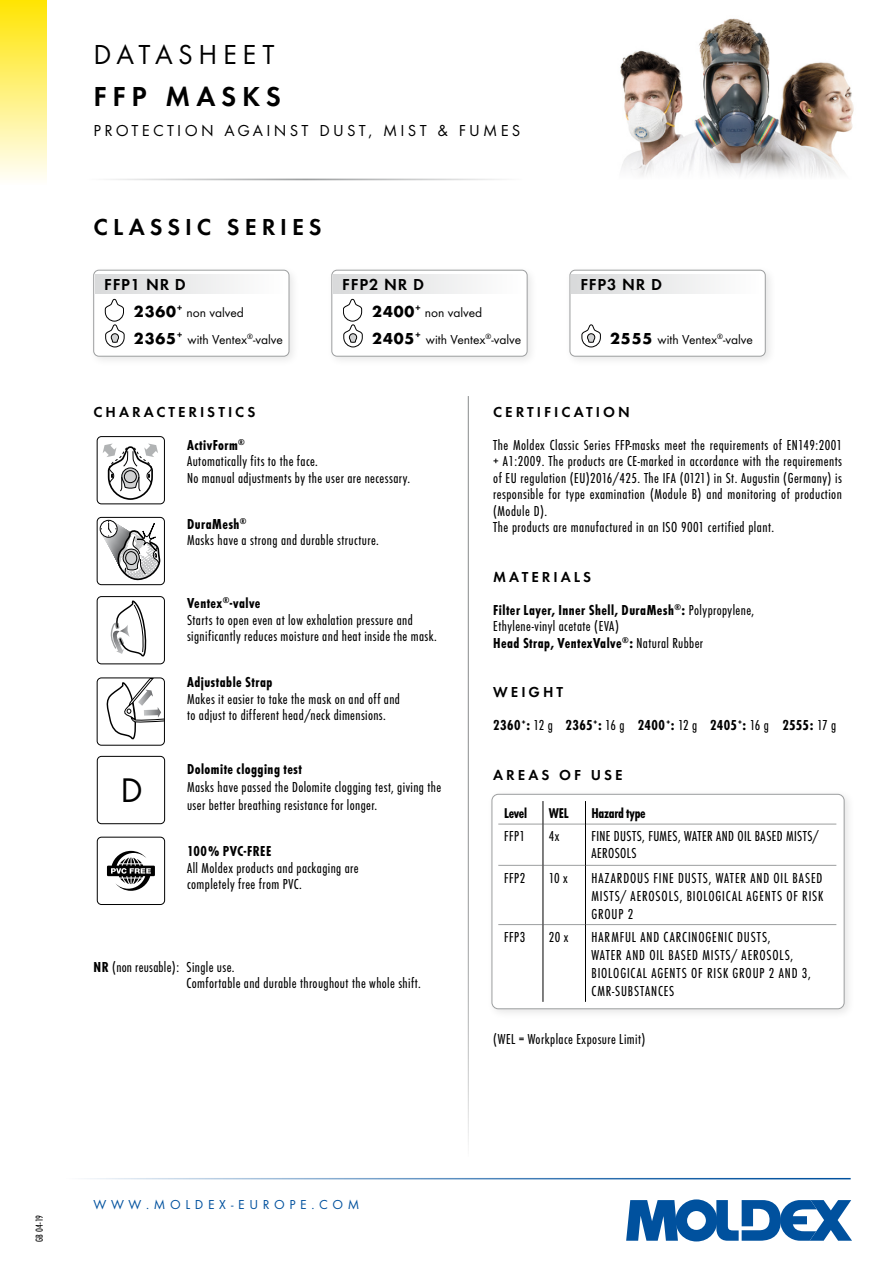
<style>
.page{position:relative;width:893px;height:1263px;background:#fff}
.page>*{position:absolute;margin:0;border:0;box-sizing:border-box;transform-origin:0 0}
.t1{font:35.4px "Futura TCE Boo";color:#000}
.t2{font:28.5px "Futura TCE Boo";letter-spacing:.195em;color:#000}
.t3{font:28.5px "Futura TCE Dem";letter-spacing:.2em;color:#000}
.t4{font:24px "Futura TCE Dem";letter-spacing:.205em;color:#000}
.t5{font:16.5px "Futura TCE Boo";letter-spacing:.2em;color:#000}
.t6{font:16.5px "Futura TCE Dem";letter-spacing:.05em;color:#000}
.t7{font:15px/16.5px "Futura TCE Boo Con";letter-spacing:.03em;color:#000}
.t8{font:15px "Futura TCE Bol Con";letter-spacing:.03em;color:#000}
.t9{font:15px/18px "Futura TCE Boo Con";letter-spacing:.055em;color:#000}
.t10{font:15px "Futura TCE Dem";letter-spacing:.2em;color:#000}
.t11{font:14.7px "Futura TCE Bol Con";letter-spacing:-.02em;color:#000}
.t12{font:13.5px/27px "Futura TCE Boo";color:#000}
.t13{font:13.5px "Futura TCE Boo";letter-spacing:.345em;color:#00519e}
.t14{font:10.5px "Futura TCE Boo Con";color:#000}
.s1{font-family:"Futura TCE";font-weight:700;font-size:16.5px}
.s2{font-family:"Futura TCE Bol Con"}
.s3{font-family:"Futura TCE Boo Con"}
</style>
<div class="page">
<div style="left:0;top:0;width:47px;height:185px;background:linear-gradient(to bottom,#ffe501,#fffefc)"></div>
<img style="left:620px;top:18px;width:234px;height:135px">
<svg style="left:622px;top:153px;width:223px;height:24px;fill:#f2f1f2"></svg>
<svg style="left:626px;top:1199px;width:226px;height:42px"></svg>
<hr style="left:62px;top:1178px;width:789px;height:1px;background:#00519e">
<div style="left:97px;top:756px;width:68px;height:68px;border:1px solid #000;border-radius:4px"></div>
<div style="left:97px;top:837px;width:68px;height:68px;border:1px solid #000;border-radius:4px"></div>
<svg style="left:107px;top:851px;width:48px;height:40px"></svg>
<svg style="left:103px;top:443px;width:55px;height:57px"></svg>
<div style="left:97px;top:436px;width:68px;height:68px;border:1px solid #000;border-radius:4px"></div>
<svg style="left:100px;top:520px;width:61px;height:60px"></svg>
<div style="left:97px;top:517px;width:68px;height:68px;border:1px solid #000;border-radius:4px"></div>
<svg style="left:110px;top:600px;width:37px;height:57px"></svg>
<div style="left:97px;top:596px;width:68px;height:68px;border:1px solid #000;border-radius:4px"></div>
<svg style="left:106px;top:679px;width:58px;height:66px"></svg>
<div style="left:97px;top:677px;width:68px;height:68px;border:1px solid #000;border-radius:4px"></div>
<div style="left:88px;top:265px;width:212px;height:102px;background:#000;opacity:.1"></div>
<div style="left:94px;top:270px;width:195px;height:86px;background:#fff;border-radius:5px"></div>
<div style="left:94px;top:270px;width:195px;height:86px;border:1px solid #9c9e9f;border-radius:5px"></div>
<div style="left:96px;top:274px;width:187px;height:20px;background:linear-gradient(to right,#d9dadb,#fefefe)"></div>
<svg style="left:105px;top:299px;width:20px;height:48px"></svg>
<div style="left:326px;top:265px;width:213px;height:102px;background:#000;opacity:.1"></div>
<div style="left:332px;top:270px;width:195px;height:86px;background:#fff;border-radius:5px"></div>
<div style="left:332px;top:270px;width:195px;height:86px;border:1px solid #9c9e9f;border-radius:5px"></div>
<div style="left:334px;top:274px;width:187px;height:20px;background:linear-gradient(to right,#d9dadb,#fefefe)"></div>
<svg style="left:343px;top:299px;width:20px;height:48px"></svg>
<div style="left:564px;top:265px;width:213px;height:102px;background:#000;opacity:.1"></div>
<div style="left:570px;top:270px;width:195px;height:86px;background:#fff;border-radius:5px"></div>
<div style="left:570px;top:270px;width:195px;height:86px;border:1px solid #9c9e9f;border-radius:5px"></div>
<div style="left:572px;top:274px;width:187px;height:20px;background:linear-gradient(to right,#d9dadb,#fefefe)"></div>
<svg style="left:581px;top:324px;width:20px;height:23px"></svg>
<hr style="left:85px;top:179px;width:437px;height:1px;background:#9c9e9f">
<hr style="left:468px;top:396px;width:1px;height:761px;background:#9c9e9f">
<div style="left:486px;top:789px;width:369px;height:231px;background:#000;opacity:.1"></div>
<div style="left:492px;top:794px;width:352px;height:215px;background:#fff;border-radius:6px"></div>
<hr style="left:586px;top:824px;width:250px;height:1px;background:#9c9e9f">
<hr style="left:586px;top:865px;width:250px;height:1px;background:#9c9e9f">
<hr style="left:586px;top:924px;width:250px;height:1px;background:#9c9e9f">
<hr style="left:498px;top:824px;width:45px;height:1px;background:#9c9e9f">
<hr style="left:543px;top:824px;width:42px;height:1px;background:#9c9e9f">
<hr style="left:498px;top:865px;width:45px;height:1px;background:#9c9e9f">
<hr style="left:543px;top:865px;width:42px;height:1px;background:#9c9e9f">
<hr style="left:498px;top:924px;width:45px;height:1px;background:#9c9e9f">
<hr style="left:543px;top:924px;width:42px;height:1px;background:#9c9e9f">
<svg style="left:543px;top:801px;width:1px;height:23px"></svg>
<svg style="left:585px;top:801px;width:1px;height:23px"></svg>
<hr style="left:543px;top:824px;width:1px;height:41px;background:#000">
<hr style="left:585px;top:824px;width:1px;height:41px;background:#000">
<hr style="left:543px;top:865px;width:1px;height:59px;background:#000">
<hr style="left:585px;top:865px;width:1px;height:59px;background:#000">
<hr style="left:543px;top:924px;width:1px;height:78px;background:#000">
<hr style="left:585px;top:924px;width:1px;height:78px;background:#000">
<div style="left:492px;top:794px;width:352px;height:215px;border:1px solid #9c9e9f;border-radius:6px"></div>
<h2 class="t2" style="left:94px;top:37px;width:182px">DATASHEET</h2>
<h2 class="t3" style="left:94px;top:79px;width:189px">FFP MASKS</h2>
<p class="t5" style="left:94px;top:121px;width:428px">PROTECTION AGAINST DUST, MIST &amp; FUMES</p>
<h3 class="t4" style="left:94px;top:212px;width:229px">CLASSIC SERIES</h3>
<p class="t6" style="left:104px;top:274px;width:83px">FFP1 NR D</p>
<p class="t12" style="left:134px;top:299px;width:150px"><span class="s1">2360</span><sup>+</sup> non valved<br><span class="s1">2365</span><sup>+</sup> with Ventex<sup>®</sup>-valve</p>
<p class="t6" style="left:342px;top:274px;width:83px">FFP2 NR D</p>
<p class="t12" style="left:372px;top:299px;width:151px"><span class="s1">2400</span><sup>+</sup> non valved<br><span class="s1">2405</span><sup>+</sup> with Ventex<sup>®</sup>-valve</p>
<p class="t6" style="left:580px;top:274px;width:83px">FFP3 NR D</p>
<p class="t12" style="left:610px;top:326px;width:144px"><span class="s1">2555</span> with Ventex<sup>®</sup>-valve</p>
<p class="t10" style="left:94px;top:403px;width:163px">CHARACTERISTICS</p>
<p class="t8" style="left:187px;top:436px;width:59px">ActivForm<sup>®</sup></p>
<p class="t7" style="left:187px;top:453px;width:225px">Automatically fits to the face.<br>No manual adjustments by the user are necessary.</p>
<p class="t8" style="left:187px;top:515px;width:61px">DuraMesh<sup>®</sup></p>
<p class="t7" style="left:187px;top:532px;width:193px">Masks have a strong and durable structure.</p>
<h1 class="t1" style="left:120px;top:769px;width:24px">D</h1>
<p class="t8" style="left:187px;top:594px;width:75px">Ventex<sup>®</sup>-valve</p>
<p class="t7" style="left:187px;top:612px;width:251px">Starts to open even at low exhalation pressure and significantly reduces moisture and heat inside the mask.</p>
<p class="t8" style="left:187px;top:674px;width:87px">Adjustable Strap</p>
<p class="t7" style="left:187px;top:691px;width:214px">Makes it easier to take the mask on and off and to adjust to different head/neck dimensions.</p>
<p class="t8" style="left:187px;top:760px;width:116px">Dolomite clogging test</p>
<p class="t7" style="left:187px;top:778px;width:256px;line-height:18px">Masks have passed the Dolomite clogging test, giving the user better breathing resistance for longer.</p>
<p class="t8" style="left:187px;top:843px;width:86px">100% PVC-FREE</p>
<p class="t7" style="left:187px;top:860px;width:173px">All Moldex products and packaging are completely free from PVC.</p>
<p class="t7" style="left:187px;top:959px;width:236px;text-indent:-93px"><span class="s2">NR</span> (non reusable): Single use.<br>Comfortable and durable throughout the whole shift.</p>
<p class="t10" style="left:493px;top:403px;width:138px">CERTIFICATION</p>
<p class="t7" style="left:493px;top:436px;width:350px">The Moldex Classic Series FFP-masks meet the requirements of EN149:2001 + A1:2009. The products are CE-marked in accordance with the requirements of EU regulation (EU)2016/425. The IFA (0121) in St. Augustin (Germany) is responsible for type examination (Module B) and monitoring of production (Module D).<br>The products are manufactured in an ISO 9001 certified plant.</p>
<p class="t10" style="left:493px;top:568px;width:99px">MATERIALS</p>
<p class="t8" style="left:493px;top:601px;width:262px">Filter Layer, Inner Shell, DuraMesh<sup>®</sup>: <span class="s3">Polypropylene,</span></p>
<p class="t7" style="left:493px;top:618px;width:127px">Ethylene-vinyl acetate (EVA)</p>
<p class="t8" style="left:493px;top:634px;width:211px">Head Strap, VentexValve<sup>®</sup>: <span class="s3">Natural Rubber</span></p>
<p class="t10" style="left:493px;top:683px;width:71px">WEIGHT</p>
<p class="t8" style="left:493px;top:716px;width:344px">2360<sup>+</sup>: <span class="s3">12 g</span> 2365<sup>+</sup>: <span class="s3">16 g</span> 2400<sup>+</sup>: <span class="s3">12 g</span> 2405<sup>+</sup>: <span class="s3">16 g</span> 2555: <span class="s3">17 g</span></p>
<p class="t10" style="left:493px;top:766px;width:131px">AREAS OF USE</p>
<p class="t11" style="left:504px;top:805px;width:24px">Level</p>
<p class="t11" style="left:549px;top:805px;width:21px">WEL</p>
<p class="t11" style="left:591px;top:805px;width:56px">Hazard type</p>
<p class="t7" style="left:504px;top:828px;width:22px">FFP1</p>
<p class="t7" style="left:549px;top:828px;width:12px">4x</p>
<p class="t7" style="left:591px;top:828px;width:229px">FINE DUSTS, FUMES, WATER AND OIL BASED MISTS/<br>AEROSOLS</p>
<p class="t7" style="left:504px;top:869px;width:23px">FFP2</p>
<p class="t7" style="left:549px;top:869px;width:20px">10 x</p>
<p class="t7" style="left:591px;top:869px;width:233px;line-height:18px;text-align:justify">HAZARDOUS FINE DUSTS, WATER AND OIL BASED MISTS/ AEROSOLS, BIOLOGICAL AGENTS OF RISK GROUP 2</p>
<p class="t7" style="left:504px;top:929px;width:22px">FFP3</p>
<p class="t7" style="left:549px;top:929px;width:21px">20 x</p>
<p class="t9" style="left:591px;top:928px;width:221px">HARMFUL AND CARCINOGENIC DUSTS,<br>WATER AND OIL BASED MISTS/ AEROSOLS,<br>BIOLOGICAL AGENTS OF RISK GROUP 2 AND 3,<br>CMR-SUBSTANCES</p>
<p class="t7" style="left:493px;top:1031px;width:154px">(WEL = Workplace Exposure Limit)</p>
<p class="t14" style="left:34px;top:1242px;width:29px;rotate:-90deg">GB 04-19</p>
<p class="t13" style="left:94px;top:1197px;width:267px">WWW.MOLDEX-EUROPE.COM</p>
</div>
